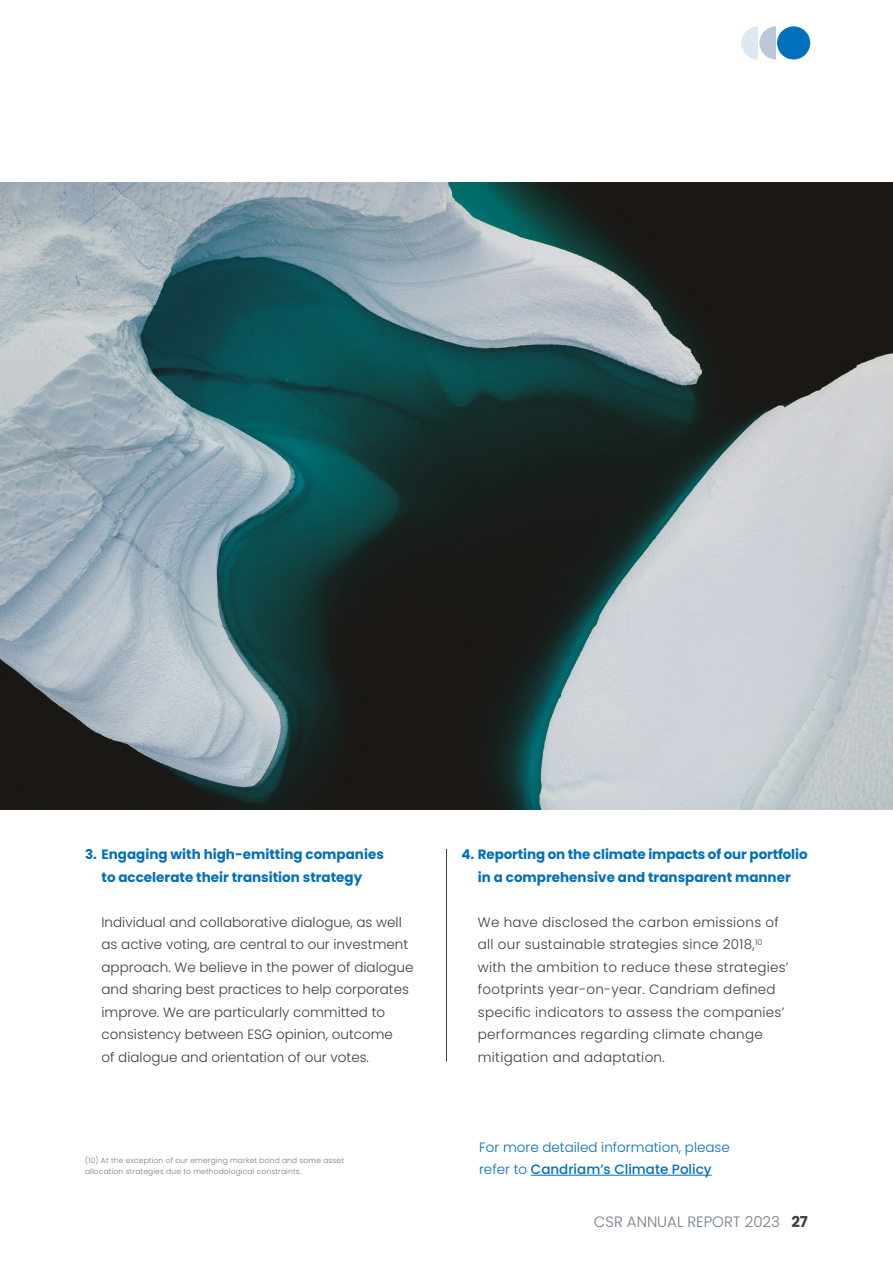
<style>
.page{position:relative;width:893px;height:1263px;background:#fff}
.page>*{position:absolute;margin:0;border:0;box-sizing:border-box;transform-origin:0 0}
.t1{font:300 15px "Poppins";color:#747c87}
.t2{font:300 13.5px/22.5px "Poppins";color:#39403f}
.t3{font:300 13.5px/22.5px "Poppins";letter-spacing:.02em;color:#39403f}
.t4{font:700 13.5px/22.5px "Poppins";color:#0070ba;text-align:center}
.t5{font:300 13.5px/22.5px "Poppins";color:#0070ba}
.t6{font:300 7.5px/10.5px "Poppins";letter-spacing:.02em;color:#747c87}
.s1{font-weight:500}
.s2{font-weight:700;color:#39403f}
</style>
<div class="page">
<img style="left:0;top:183px;width:893px;height:626px">
<div style="left:777px;top:26px;width:33px;height:33px;background:#0070ba;border-radius:50%"></div>
<svg style="left:741px;top:26px;width:35px;height:34px"></svg>
<hr style="left:531px;top:1175px;width:181px;height:1px;background:#0070ba">
<hr style="left:446px;top:849px;width:1px;height:212px;background:#39403f">
<p class="t4" style="left:85px;top:843px;width:300px">3. Engaging with high-emitting companies to accelerate their transition strategy</p>
<p class="t2" style="left:102px;top:911px;width:313px">Individual and collaborative dialogue, as well as active voting, are central to our investment approach. We believe in the power of dialogue and sharing best practices to help corporates improve. We are particularly committed to consistency between ESG opinion, outcome<br>of dialogue and orientation of our votes.</p>
<p class="t6" style="left:85px;top:1155px;width:260px">(10) At the exception of our emerging market bond and some asset allocation strategies due to methodological constraints.</p>
<p class="t4" style="left:461px;top:843px;width:348px">4. Reporting on the climate impacts of our portfolio in a comprehensive and transparent manner</p>
<p class="t3" style="left:478px;top:911px;width:312px">We have disclosed the carbon emissions of all our sustainable strategies since 2018,<sup>10 </sup>with the ambition to reduce these strategies’ footprints year-on-year. Candriam defined specific indicators to assess the companies’ performances regarding climate change mitigation and adaptation.</p>
<p class="t5" style="left:479px;top:1136px;width:252px">For more detailed information, please refer to <span class="s1">Candriam’s Climate Policy</span></p>
<p class="t1" style="left:594px;top:1213px;width:216px">CSR ANNUAL REPORT 2023 <span class="s2">27</span></p>
</div>
